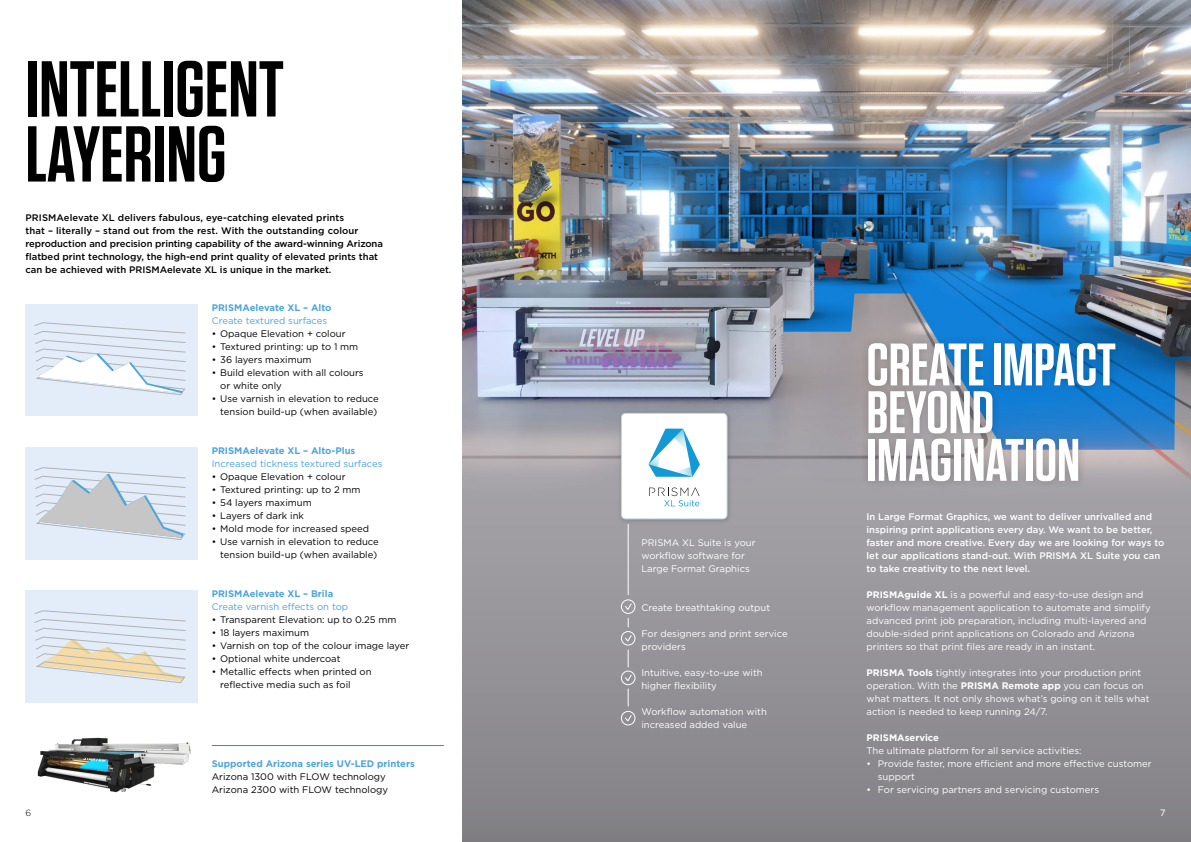
<style>
.page{position:relative;width:1191px;height:842px;background:#fff}
.page>*{position:absolute;margin:0;border:0;box-sizing:border-box;transform-origin:0 0}
.t1{font:600 79px/65px "Tungsten";color:#000}
.t2{font:600 59.8px/47.7px "Tungsten";color:#fff}
.t3{font:9.5px/13px "Gotham";color:#fff}
.t4{font:9.5px/13px "Gotham";color:#000}
.t5{font:500 9.5px/13px "Gotham";color:#000}
.t6{font:500 9.5px/13px "Gotham";color:#fff}
.t7{font:700 9.5px "Gotham";color:#4fa4d8}
.t8{font:9.5px "Gotham";color:#4fa4d8}
.t9{font:700 9.5px "Gotham";color:#fff}
.t10{font:300 9px "Gotham";color:#000}
.t11{font:300 9px "Gotham";color:#fff}
.s1{font-weight:700}
</style>
<div class="page">
<img style="left:462px;top:0;width:729px;height:359px">
<svg style="left:462px;top:359px;width:729px;height:483px;background:#94939a"></svg>
<img style="left:616px;top:408px;width:118px;height:118px">
<div style="left:621px;top:413px;width:106px;height:106px;background:#fff;border-radius:4px"></div>
<div style="left:621px;top:413px;width:106px;height:106px;border:1px solid #c5d5e2;border-radius:4px"></div>
<svg style="left:648px;top:429px;width:52px;height:48px"></svg>
<svg style="left:649px;top:487px;width:50px;height:19px"></svg>
<div style="left:26px;top:304px;width:171px;height:112px;background:#e2edf9"></div>
<div style="left:26px;top:447px;width:171px;height:112px;background:#e2edf9"></div>
<div style="left:26px;top:590px;width:171px;height:113px;background:#e2edf9"></div>
<svg style="left:35px;top:323px;width:150px;height:72px"></svg>
<svg style="left:35px;top:467px;width:150px;height:73px"></svg>
<svg style="left:35px;top:611px;width:150px;height:70px"></svg>
<img style="left:37px;top:681px;width:154px;height:112px">
<div style="left:859px;top:335px;width:264px;height:155px;background:#000;opacity:.2"></div>
<div style="left:621px;top:599px;width:14px;height:15px;border:1px solid #fff;border-radius:50%"></div>
<svg style="left:624px;top:603px;width:8px;height:8px"></svg>
<div style="left:621px;top:631px;width:14px;height:14px;border:1px solid #fff;border-radius:50%"></div>
<svg style="left:624px;top:634px;width:8px;height:8px"></svg>
<div style="left:621px;top:671px;width:14px;height:14px;border:1px solid #fff;border-radius:50%"></div>
<svg style="left:624px;top:674px;width:8px;height:8px"></svg>
<div style="left:621px;top:711px;width:14px;height:14px;border:1px solid #fff;border-radius:50%"></div>
<svg style="left:624px;top:714px;width:8px;height:8px"></svg>
<hr style="left:627px;top:524px;width:1px;height:71px;background:#fff">
<svg style="left:627px;top:650px;width:1px;height:17px"></svg>
<svg style="left:627px;top:689px;width:1px;height:17px"></svg>
<hr style="left:212px;top:745px;width:232px;height:1px;background:#119ad4">
<h1 class="t1" style="left:26px;top:58px;width:260px">INTELLIGENT<br>LAYERING</h1>
<p class="t5" style="left:26px;top:211px;width:359px">PRISMAelevate XL delivers fabulous, eye-catching elevated prints<br>that – literally – stand out from the rest. With the outstanding colour reproduction and precision printing capability of the award-winning Arizona flatbed print technology, the high-end print quality of elevated prints that can be achieved with PRISMAelevate XL is unique in the market.</p>
<p class="t7" style="left:212px;top:302px;width:121px">PRISMAelevate XL – Alto</p>
<p class="t8" style="left:212px;top:315px;width:117px">Create textured surfaces</p>
<p class="t4" style="left:212px;top:327px;width:135px">• Opaque Elevation + colour</p>
<p class="t4" style="left:212px;top:340px;width:148px">• Textured printing: up to 1 mm</p>
<p class="t4" style="left:212px;top:353px;width:101px">• 36 layers maximum</p>
<p class="t4" style="left:220px;top:366px;width:145px;text-indent:-9px">• Build elevation with all colours or white only</p>
<p class="t4" style="left:212px;top:392px;width:169px;text-align:right">• Use varnish in elevation to reduce tension build-up (when available)</p>
<p class="t7" style="left:212px;top:445px;width:145px">PRISMAelevate XL – Alto-Plus</p>
<p class="t8" style="left:212px;top:458px;width:172px">Increased tickness textured surfaces</p>
<p class="t4" style="left:212px;top:470px;width:135px">• Opaque Elevation + colour</p>
<p class="t4" style="left:212px;top:483px;width:150px">• Textured printing: up to 2 mm</p>
<p class="t4" style="left:212px;top:496px;width:102px">• 54 layers maximum</p>
<p class="t4" style="left:212px;top:509px;width:94px">• Layers of dark ink</p>
<p class="t4" style="left:212px;top:522px;width:159px">• Mold mode for increased speed</p>
<p class="t4" style="left:212px;top:535px;width:169px;text-align:right">• Use varnish in elevation to reduce tension build-up (when available)</p>
<p class="t7" style="left:212px;top:588px;width:123px">PRISMAelevate XL – Brila</p>
<p class="t8" style="left:212px;top:601px;width:138px">Create varnish effects on top</p>
<p class="t4" style="left:212px;top:613px;width:186px">• Transparent Elevation: up to 0.25 mm</p>
<p class="t4" style="left:212px;top:626px;width:99px">• 18 layers maximum</p>
<p class="t4" style="left:212px;top:639px;width:199px">• Varnish on top of the colour image layer</p>
<p class="t4" style="left:212px;top:652px;width:130px">• Optional white undercoat</p>
<p class="t4" style="left:220px;top:665px;width:153px;text-indent:-9px">• Metallic effects when printed on reflective media such as foil</p>
<p class="t7" style="left:212px;top:757px;width:204px">Supported Arizona series UV-LED printers</p>
<p class="t4" style="left:212px;top:770px;width:178px">Arizona 1300 with FLOW technology<br>Arizona 2300 with FLOW technology</p>
<p class="t3" style="left:641px;top:535px;width:116px">PRISMA XL Suite is your workflow software for<br>Large Format Graphics</p>
<p class="t3" style="left:641px;top:600px;width:130px">Create breathtaking output</p>
<p class="t3" style="left:641px;top:626px;width:148px">For designers and print service providers</p>
<p class="t3" style="left:641px;top:665px;width:123px">Intuitive, easy-to-use with higher flexibility</p>
<p class="t3" style="left:641px;top:704px;width:127px">Workflow automation with increased added value</p>
<h2 class="t2" style="left:866px;top:342px;width:251px">CREATE IMPACT<br>BEYOND<br>IMAGINATION</h2>
<p class="t6" style="left:866px;top:510px;width:299px">In Large Format Graphics, we want to deliver unrivalled and inspiring print applications every day. We want to be better, faster and more creative. Every day we are looking for ways to let our applications stand-out. With PRISMA XL Suite you can to take creativity to the next level.</p>
<p class="t3" style="left:866px;top:587px;width:286px"><span class="s1">PRISMAguide XL</span> is a powerful and easy-to-use design and workflow management application to automate and simplify advanced print job preparation, including multi-layered and double-sided print applications on Colorado and Arizona printers so that print files are ready in an instant.</p>
<p class="t3" style="left:866px;top:665px;width:284px"><span class="s1">PRISMA Tools</span> tightly integrates into your production print operation. With the <span class="s1">PRISMA Remote app</span> you can focus on what matters. It not only shows what’s going on it tells what action is needed to keep running 24/7.</p>
<p class="t9" style="left:866px;top:731px;width:74px">PRISMAservice</p>
<p class="t3" style="left:866px;top:743px;width:216px">The ultimate platform for all service activities:</p>
<p class="t3" style="left:878px;top:756px;width:275px;text-indent:-11px">• Provide faster, more efficient and more effective customer support</p>
<p class="t3" style="left:866px;top:782px;width:234px">• For servicing partners and servicing customers</p>
<p class="t10" style="left:26px;top:807px;width:7px">6</p>
<p class="t11" style="left:1160px;top:807px;width:7px">7</p>
</div>
